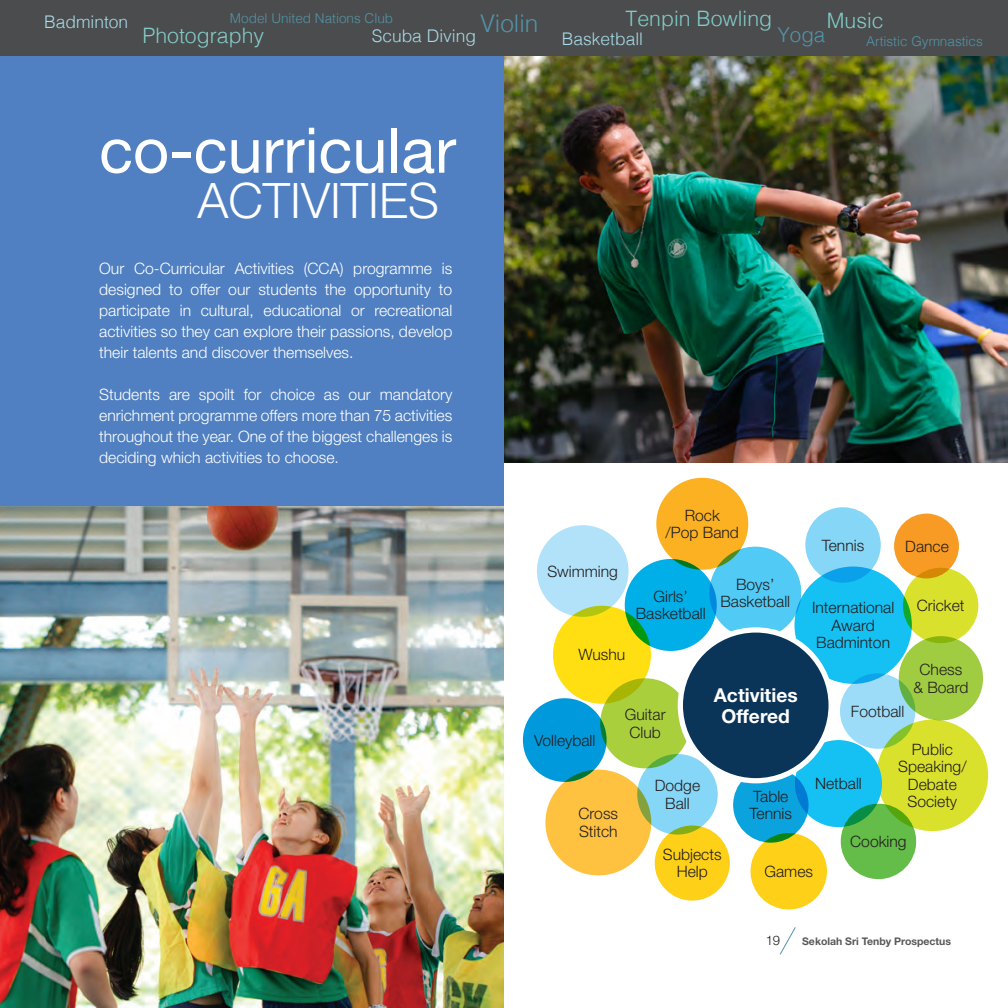
<style>
.page{position:relative;width:1008px;height:1008px;background:#fff}
.page>*{position:absolute;margin:0;border:0;box-sizing:border-box;transform-origin:0 0}
.t1{font:63px "Helvetica Neue LT Std";color:#fff}
.t2{font:300 49px "Helvetica Neue LT Std";color:#fff}
.t3{font:300 24.32px "Helvetica";color:#5294a9}
.t4{font:300 21.35px "Helvetica";color:#83cbc8}
.t5{font:300 20.47px "Helvetica";color:#5294a9}
.t6{font:700 19.25px/21px "Helvetica Neue LT Std";color:#fff;text-align:center}
.t7{font:300 17.32px "Helvetica";color:#a7dbe7}
.t8{font:300 15.75px/21px "Helvetica Neue LT Std";color:#fff;text-align:justify}
.t9{font:300 15.75px/17.5px "Helvetica Neue LT Std";color:#231f20;text-align:center}
.t10{font:300 13.47px "Helvetica";color:#5294a9}
.t11{font:300 13.12px "Helvetica Neue LT Std";color:#231f20}
.t12{font:700 10.5px "Helvetica Neue LT Std";color:#57585a}
</style>
<div class="page">
<svg style="left:780px;top:927px;width:16px;height:28px"></svg>
<img style="left:0;top:506px;width:504px;height:502px">
<div style="left:0;top:0;width:504px;height:506px;background:#5080c1"></div>
<img style="left:504px;top:56px;width:504px;height:407px">
<div style="left:0;top:0;width:1008px;height:56px;background:#4b4c4d"></div>
<div style="left:600px;top:678px;width:90px;height:90px;background:#a9cf3d;border-radius:50%"></div>
<div style="left:655px;top:826px;width:75px;height:75px;background:#fed017;border-radius:50%"></div>
<div style="left:877px;top:720px;width:111px;height:111px;background:#dae12c;border-radius:50%"></div>
<div style="left:537px;top:525px;width:92px;height:92px;background:#b1e2f9;border-radius:50%"></div>
<div style="left:805px;top:507px;width:76px;height:76px;background:#86d6f7;border-radius:50%"></div>
<div style="left:894px;top:514px;width:65px;height:64px;background:#f89b24;border-radius:50%"></div>
<div style="left:903px;top:568px;width:75px;height:75px;background:#dae12c;border-radius:50%"></div>
<div style="left:545px;top:770px;width:106px;height:105px;background:#fec140;border-radius:50%"></div>
<div style="left:751px;top:833px;width:76px;height:76px;background:#fed017;border-radius:50%"></div>
<div style="left:553px;top:606px;width:98px;height:98px;background:#ffdf12;border-radius:50%"></div>
<div style="left:637px;top:754px;width:81px;height:81px;background:#86d6f7;border-radius:50%"></div>
<div style="left:523px;top:698px;width:84px;height:84px;background:#0099db;border-radius:50%"></div>
<div style="left:625px;top:559px;width:92px;height:92px;background:#00aee8;border-radius:50%"></div>
<div style="left:709px;top:547px;width:92px;height:92px;background:#51caf5;border-radius:50%"></div>
<div style="left:656px;top:478px;width:92px;height:92px;background:#fbb121;border-radius:50%"></div>
<div style="left:795px;top:567px;width:117px;height:117px;background:#15c0f2;border-radius:50%"></div>
<div style="left:840px;top:673px;width:75px;height:76px;background:#9cdcf8;border-radius:50%"></div>
<div style="left:899px;top:636px;width:84px;height:84px;background:#a0cc42;border-radius:50%"></div>
<div style="left:795px;top:740px;width:87px;height:87px;background:#15c0f2;border-radius:50%"></div>
<div style="left:841px;top:804px;width:75px;height:75px;background:#64bc49;border-radius:50%"></div>
<div style="left:733px;top:767px;width:76px;height:76px;background:#0ba3de;border-radius:50%"></div>
<div style="left:680px;top:630px;width:151px;height:151px;background:#0b3459;border-radius:50%"></div>
<div style="left:678px;top:627px;width:156px;height:156px;border:5px solid #fff;border-radius:50%"></div>
<p class="t7" style="left:44px;top:7px;width:86px">Badminton</p>
<p class="t10" style="left:230px;top:7px;width:165px">Model United Nations Club</p>
<p class="t3" style="left:480px;top:3px;width:60px">Violin</p>
<p class="t4" style="left:626px;top:0;width:148px">Tenpin Bowling</p>
<p class="t4" style="left:827px;top:3px;width:58px">Music</p>
<p class="t7" style="left:562px;top:24px;width:83px">Basketball</p>
<p class="t5" style="left:777px;top:17px;width:49px">Yoga</p>
<p class="t4" style="left:142px;top:18px;width:123px">Photography</p>
<p class="t7" style="left:372px;top:21px;width:106px">Scuba Diving</p>
<p class="t10" style="left:866px;top:29px;width:118px">Artistic Gymnastics</p>
<p class="t1" style="left:99px;top:113px;width:358px">co-curricular</p>
<p class="t2" style="left:198px;top:171px;width:243px">ACTIVITIES</p>
<p class="t8" style="left:99px;top:258px;width:355px">Our Co-Curricular Activities (CCA) programme is designed to offer our students the opportunity to participate in cultural, educational or recreational activities so they can explore their passions, develop their talents and discover themselves.</p>
<p class="t8" style="left:99px;top:384px;width:355px">Students are spoilt for choice as our mandatory enrichment programme offers more than 75 activities throughout the year. One of the biggest challenges is deciding which activities to choose.</p>
<p class="t9" style="left:547px;top:562px;width:72px">Swimming</p>
<p class="t9" style="left:579px;top:646px;width:48px">Wushu</p>
<p class="t9" style="left:666px;top:506px;width:75px">Rock<br>/Pop Band</p>
<p class="t9" style="left:636px;top:587px;width:71px">Girls’<br>Basketball</p>
<p class="t9" style="left:720px;top:575px;width:71px">Boys’<br>Basketball</p>
<p class="t9" style="left:822px;top:536px;width:44px">Tennis</p>
<p class="t9" style="left:905px;top:537px;width:45px">Dance</p>
<p class="t9" style="left:812px;top:599px;width:84px">International<br>Award<br>Badminton</p>
<p class="t9" style="left:917px;top:596px;width:49px">Cricket</p>
<p class="t9" style="left:913px;top:661px;width:56px">Chess &amp; Board</p>
<p class="t6" style="left:714px;top:684px;width:85px">Activities<br>Offered</p>
<p class="t9" style="left:851px;top:702px;width:55px">Football</p>
<p class="t9" style="left:625px;top:706px;width:42px;text-align:left">Guitar<br>Club</p>
<p class="t9" style="left:534px;top:731px;width:63px">Volleyball</p>
<p class="t9" style="left:898px;top:740px;width:70px">Public<br>Speaking/<br>Debate<br>Society</p>
<p class="t9" style="left:815px;top:775px;width:48px">Netball</p>
<p class="t9" style="left:655px;top:777px;width:47px">Dodge<br>Ball</p>
<p class="t9" style="left:750px;top:787px;width:44px;text-align:left">Table<br>Tennis</p>
<p class="t9" style="left:579px;top:805px;width:41px;text-align:left">Cross<br>Stitch</p>
<p class="t9" style="left:850px;top:832px;width:58px">Cooking</p>
<p class="t9" style="left:663px;top:845px;width:60px">Subjects</p>
<p class="t9" style="left:677px;top:863px;width:33px">Help</p>
<p class="t9" style="left:764px;top:862px;width:50px">Games</p>
<p class="t11" style="left:766px;top:933px;width:16px">19</p>
<p class="t12" style="left:802px;top:935px;width:150px">Sekolah Sri Tenby Prospectus</p>
</div>
